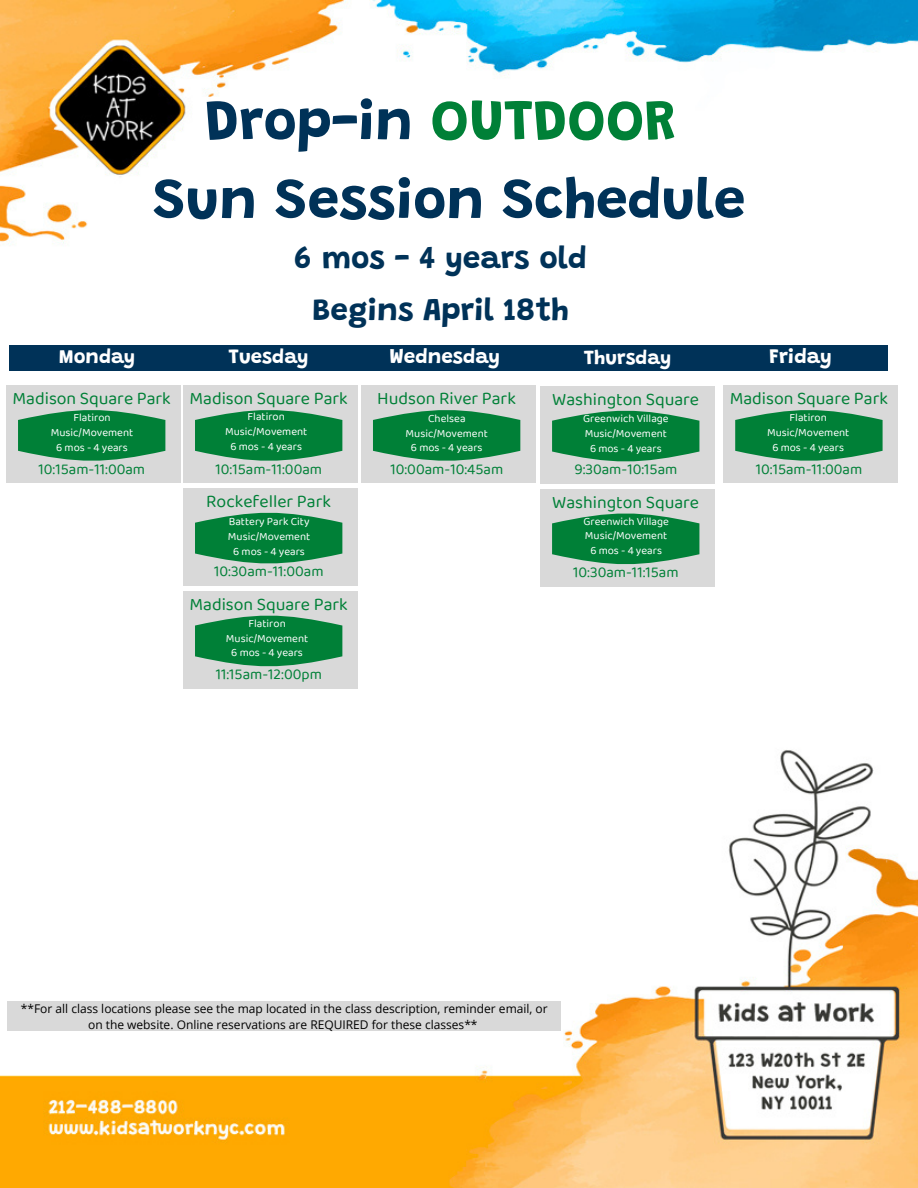
<style>
.page{position:relative;width:918px;height:1188px;background:#fff}
.page>*{position:absolute;margin:0;border:0;box-sizing:border-box;transform-origin:0 0}
.t1{font:700 57px "Grandstander";color:#003258}
.t2{font:700 31.5px "Grandstander";color:#003258}
.t3{font:700 20.85px "Grandstander";color:#fff}
.t4{font:700 20.7px "Grandstander";color:#fff}
.t5{font:700 20.25px "Grandstander";color:#fff}
.t6{font:700 19.95px "Grandstander";color:#fff}
.t7{font:17.7px "Baloo Tammudu 2";color:#008037}
.t8{font:15px "Baloo Tammudu 2";color:#008037}
.t9{font:12px/16px "Open Sans";color:#000;text-align:center}
.t10{font:11.1px "Baloo Tammudu 2";color:#fff}
.s1{color:#008037}
</style>
<div class="page">
<img style="left:0;top:0;width:918px;height:1188px">
<div style="left:9px;top:346px;width:879px;height:25px;background:#003258"></div>
<div style="left:6px;top:385px;width:174px;height:98px;background:#d9d9d9"></div>
<svg style="left:18px;top:410px;width:147px;height:51px;background:#208d4f"></svg>
<div style="left:8px;top:1002px;width:553px;height:29px;background:#d9d9d9"></div>
<div style="left:183px;top:488px;width:174px;height:98px;background:#d9d9d9"></div>
<svg style="left:195px;top:512px;width:147px;height:52px;background:#238e51"></svg>
<div style="left:183px;top:385px;width:174px;height:98px;background:#d9d9d9"></div>
<svg style="left:195px;top:410px;width:147px;height:51px;background:#208d4f"></svg>
<div style="left:183px;top:591px;width:174px;height:98px;background:#d9d9d9"></div>
<svg style="left:195px;top:615px;width:147px;height:52px;background:#238e51"></svg>
<div style="left:361px;top:385px;width:174px;height:98px;background:#d9d9d9"></div>
<svg style="left:373px;top:410px;width:147px;height:51px;background:#208d4f"></svg>
<div style="left:540px;top:386px;width:174px;height:98px;background:#d9d9d9"></div>
<svg style="left:552px;top:410px;width:147px;height:52px;background:#238e51"></svg>
<div style="left:540px;top:489px;width:174px;height:98px;background:#d9d9d9"></div>
<svg style="left:552px;top:513px;width:147px;height:52px;background:#238e51"></svg>
<div style="left:723px;top:385px;width:174px;height:98px;background:#d9d9d9"></div>
<svg style="left:735px;top:410px;width:148px;height:51px;background:#218d4f"></svg>
<p class="t1" style="left:205px;top:97px;width:472px">Drop-in <span class="s1">OUTDOOR</span></p>
<p class="t1" style="left:153px;top:176px;width:594px">Sun Session Schedule</p>
<p class="t2" style="left:294px;top:245px;width:294px">6 mos - 4 years old</p>
<p class="t2" style="left:312px;top:297px;width:258px">Begins April 18th</p>
<p class="t5" style="left:59px;top:348px;width:78px">Monday</p>
<p class="t5" style="left:229px;top:348px;width:81px">Tuesday</p>
<p class="t4" style="left:390px;top:348px;width:111px">Wednesday</p>
<p class="t6" style="left:584px;top:349px;width:89px">Thursday</p>
<p class="t3" style="left:769px;top:348px;width:64px">Friday</p>
<p class="t7" style="left:13px;top:388px;width:160px">Madison Square Park</p>
<p class="t10" style="left:73px;top:411px;width:39px">Flatiron</p>
<p class="t10" style="left:51px;top:426px;width:84px">Music/Movement</p>
<p class="t10" style="left:56px;top:441px;width:73px">6 mos - 4 years</p>
<p class="t8" style="left:39px;top:460px;width:108px">10:15am-11:00am</p>
<p class="t7" style="left:190px;top:388px;width:160px">Madison Square Park</p>
<p class="t10" style="left:248px;top:410px;width:39px">Flatiron</p>
<p class="t10" style="left:225px;top:425px;width:84px">Music/Movement</p>
<p class="t10" style="left:230px;top:439px;width:73px">6 mos - 4 years</p>
<p class="t8" style="left:216px;top:460px;width:108px">10:15am-11:00am</p>
<p class="t7" style="left:206px;top:490px;width:126px">Rockefeller Park</p>
<p class="t10" style="left:229px;top:515px;width:82px">Battery Park City</p>
<p class="t10" style="left:228px;top:530px;width:84px">Music/Movement</p>
<p class="t10" style="left:233px;top:545px;width:73px">6 mos - 4 years</p>
<p class="t8" style="left:214px;top:562px;width:111px">10:30am-11:00am</p>
<p class="t7" style="left:190px;top:593px;width:160px">Madison Square Park</p>
<p class="t10" style="left:248px;top:616px;width:39px">Flatiron</p>
<p class="t10" style="left:226px;top:631px;width:84px">Music/Movement</p>
<p class="t10" style="left:231px;top:646px;width:73px">6 mos - 4 years</p>
<p class="t8" style="left:216px;top:665px;width:108px">11:15am-12:00pm</p>
<p class="t7" style="left:377px;top:388px;width:140px">Hudson River Park</p>
<p class="t10" style="left:428px;top:411px;width:39px">Chelsea</p>
<p class="t10" style="left:406px;top:426px;width:84px">Music/Movement</p>
<p class="t10" style="left:411px;top:441px;width:73px">6 mos - 4 years</p>
<p class="t8" style="left:390px;top:460px;width:114px">10:00am-10:45am</p>
<p class="t7" style="left:552px;top:388px;width:148px">Washington Square</p>
<p class="t10" style="left:583px;top:412px;width:87px">Greenwich Village</p>
<p class="t10" style="left:585px;top:426px;width:84px">Music/Movement</p>
<p class="t10" style="left:590px;top:441px;width:73px">6 mos - 4 years</p>
<p class="t8" style="left:574px;top:460px;width:105px">9:30am-10:15am</p>
<p class="t7" style="left:552px;top:491px;width:148px">Washington Square</p>
<p class="t10" style="left:583px;top:514px;width:87px">Greenwich Village</p>
<p class="t10" style="left:585px;top:529px;width:84px">Music/Movement</p>
<p class="t10" style="left:590px;top:544px;width:73px">6 mos - 4 years</p>
<p class="t8" style="left:573px;top:563px;width:107px">10:30am-11:15am</p>
<p class="t7" style="left:730px;top:388px;width:160px">Madison Square Park</p>
<p class="t10" style="left:790px;top:411px;width:39px">Flatiron</p>
<p class="t10" style="left:767px;top:426px;width:84px">Music/Movement</p>
<p class="t10" style="left:772px;top:441px;width:73px">6 mos - 4 years</p>
<p class="t8" style="left:756px;top:460px;width:108px">10:15am-11:00am</p>
<p class="t9" style="left:21px;top:1000px;width:528px">**For all class locations please see the map located in the class description, reminder email, or on the website. Online reservations are REQUIRED for these classes**</p>
</div>
